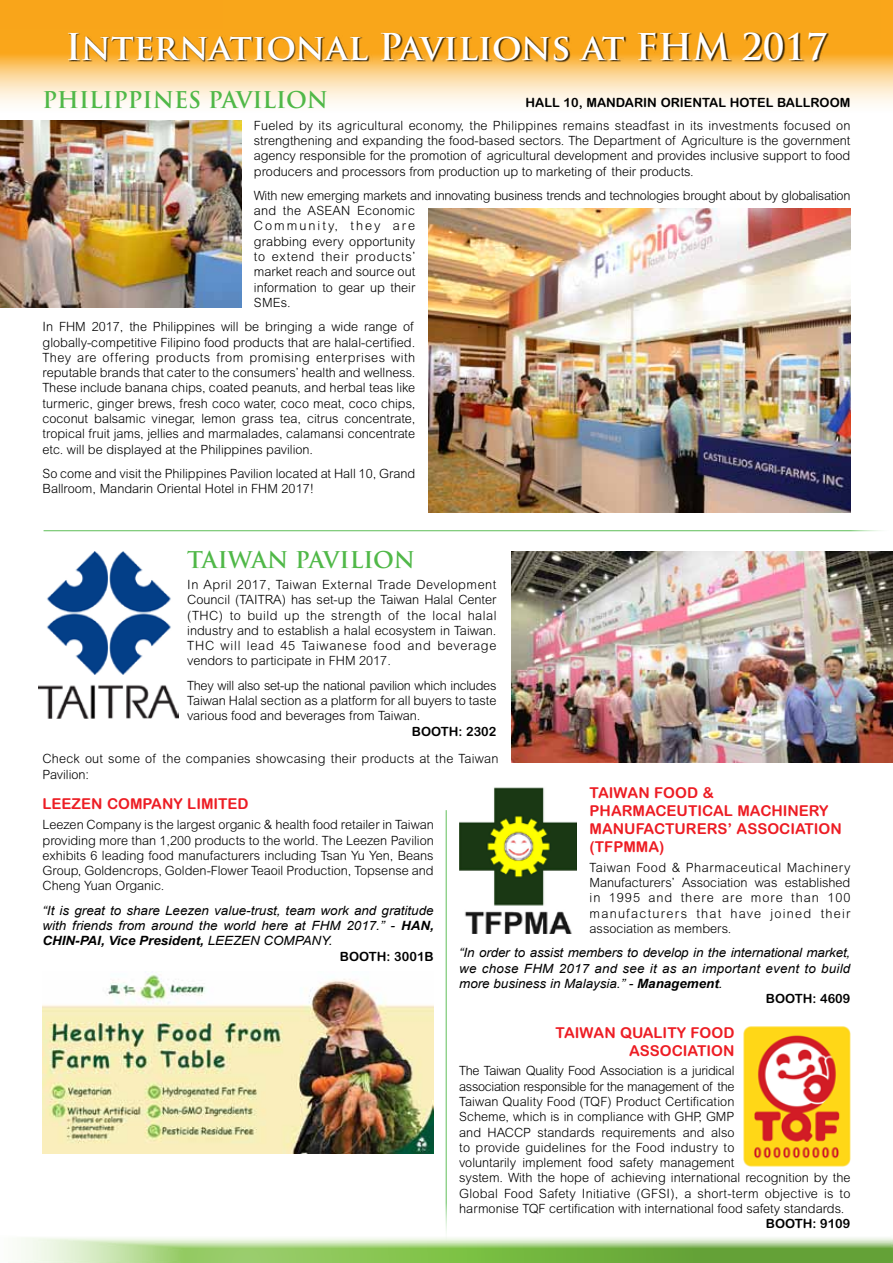
<style>
.page{position:relative;width:893px;height:1263px;background:#fff}
.page>*{position:absolute;margin:0;border:0;box-sizing:border-box;transform-origin:0 0}
.t1{font:700 36px "Trajan Pro";color:#fff}
.t2{font:700 22.5px "Trajan Pro";color:#50b848}
.t3{font:700 15px/18px "Arial Rounded MT Pro";color:#ed1d24}
.t4{font:300 12.75px/15.3px "Arial Rounded MT Pro";color:#000;text-align:justify}
.t5{font:italic 12.75px/15.3px "Arial";color:#000;text-align:justify;scale:1.05 1}
.t6{font:700 12.75px "Arial Rounded MT Pro";color:#000}
.t7{font:300 12.75px/15.3px "Arial Rounded MT Pro";letter-spacing:.02em;color:#000}
.s1{font-weight:700}
</style>
<div class="page">
<svg style="left:21px;top:1237px;width:872px;height:26px;background:#a6ce84"></svg>
<img style="left:43px;top:974px;width:391px;height:179px">
<svg style="left:0;top:0;width:893px;height:104px;background:#fbc56c"></svg>
<hr style="left:446px;top:810px;width:1px;height:435px;background:#50b848">
<hr style="left:44px;top:530px;width:849px;height:1px;background:#50b848">
<div style="left:69px;top:32px;width:760px;height:31px;background:#000;opacity:.75"></div>
<img style="left:38px;top:551px;width:141px;height:168px">
<img style="left:459px;top:787px;width:118px;height:147px">
<img style="left:743px;top:1026px;width:107px;height:141px">
<img style="left:428px;top:208px;width:422px;height:304px">
<img style="left:0;top:120px;width:241px;height:187px">
<img style="left:512px;top:551px;width:381px;height:211px">
<h1 class="t1" style="left:65px;top:24px;width:629px">International Pavilions at Fhm</h1>
<h1 class="t1" style="left:741px;top:24px;width:88px">2017</h1>
<p class="t6" style="left:525px;top:95px;width:326px">HALL 10, MANDARIN ORIENTAL HOTEL BALLROOM</p>
<h2 class="t2" style="left:43px;top:86px;width:287px">PHILIPPINES PAVILION</h2>
<p class="t4" style="left:254px;top:118px;width:598px">Fueled by its agricultural economy, the Philippines remains steadfast in its investments focused on strengthening and expanding the food-based sectors. The Department of Agriculture is the government agency responsible for the promotion of agricultural development and provides inclusive support to food producers and processors from production up to marketing of their products.</p>
<p class="t4" style="left:254px;top:188px;width:598px;text-align:left">With new emerging markets and innovating business trends and technologies brought about by globalisation and the ASEAN Economic<br>Community, they are<br>grabbing every opportunity<br>to extend their products’<br>market reach and source out<br>information to gear up their<br>SMEs.</p>
<p class="t4" style="left:43px;top:320px;width:374px;text-align:left">In FHM 2017, the Philippines will be bringing a wide range of globally-competitive Filipino food products that are halal-certified.<br>They are offering products from promising enterprises with reputable brands that cater to the consumers’ health and wellness.<br>These include banana chips, coated peanuts, and herbal teas like turmeric, ginger brews, fresh coco water, coco meat, coco chips, coconut balsamic vinegar, lemon grass tea, citrus concentrate, tropical fruit jams, jellies and marmalades, calamansi concentrate etc. will be displayed at the Philippines pavilion.</p>
<p class="t4" style="left:43px;top:466px;width:374px">So come and visit the Philippines Pavilion located at Hall 10, Grand<br>Ballroom, Mandarin Oriental Hotel in FHM 2017!</p>
<h2 class="t2" style="left:187px;top:545px;width:229px">TAIWAN PAVILION</h2>
<p class="t4" style="left:187px;top:577px;width:311px">In April 2017, Taiwan External Trade Development Council (TAITRA) has set-up the Taiwan Halal Center (THC) to build up the strength of the local halal industry and to establish a halal ecosystem in Taiwan.<br>THC will lead 45 Taiwanese food and beverage vendors to participate in FHM 2017.</p>
<p class="t4" style="left:187px;top:678px;width:311px">They will also set-up the national pavilion which includes Taiwan Halal section as a platform for all buyers to taste various food and beverages from Taiwan.</p>
<p class="t6" style="left:412px;top:723px;width:86px">BOOTH: 2302</p>
<p class="t7" style="left:43px;top:752px;width:457px">Check out some of the companies showcasing their products at the Taiwan<br>Pavilion:</p>
<p class="t3" style="left:43px;top:795px;width:208px">LEEZEN COMPANY LIMITED</p>
<p class="t4" style="left:43px;top:818px;width:393px">Leezen Company is the largest organic &amp; health food retailer in Taiwan providing more than 1,200 products to the world. The Leezen Pavilion exhibits 6 leading food manufacturers including Tsan Yu Yen, Beans Group, Goldencrops, Golden-Flower Teaoil Production, Topsense and Cheng Yuan Organic.</p>
<p class="t5" style="left:43px;top:903px;width:374px">“It is great to share Leezen value-trust, team work and gratitude with friends from around the world here at FHM 2017.” - <span class="s1">HAN, CHIN-PAI, Vice President,</span> LEEZEN COMPANY.</p>
<p class="t6" style="left:340px;top:948px;width:95px">BOOTH: 3001B</p>
<p class="t3" style="left:590px;top:784px;width:254px">TAIWAN FOOD &amp;<br>PHARMACEUTICAL MACHINERY<br>MANUFACTURERS’ ASSOCIATION (TFPMMA)</p>
<p class="t4" style="left:590px;top:860px;width:262px">Taiwan Food &amp; Pharmaceutical Machinery Manufacturers’ Association was established in 1995 and there are more than 100 manufacturers that have joined their association as members.</p>
<p class="t5" style="left:459px;top:945px;width:374px">“In order to assist members to develop in the international market, we chose FHM 2017 and see it as an important event to build more business in Malaysia.” - <span class="s1">Management</span>.</p>
<p class="t6" style="left:766px;top:991px;width:86px">BOOTH: 4609</p>
<p class="t3" style="left:556px;top:1023px;width:180px;text-align:right">TAIWAN QUALITY FOOD<br>ASSOCIATION</p>
<p class="t4" style="left:459px;top:1064px;width:393px;text-align:left">The Taiwan Quality Food Association is a juridical<br>association responsible for the management of the<br>Taiwan Quality Food (TQF) Product Certification<br>Scheme, which is in compliance with GHP, GMP<br>and HACCP standards requirements and also<br>to provide guidelines for the Food industry to<br>voluntarily implement food safety management<br>system. With the hope of achieving international recognition by the Global Food Safety Initiative (GFSI), a short-term objective is to harmonise TQF certification with international food safety standards.</p>
<p class="t6" style="left:766px;top:1216px;width:86px">BOOTH: 9109</p>
</div>
